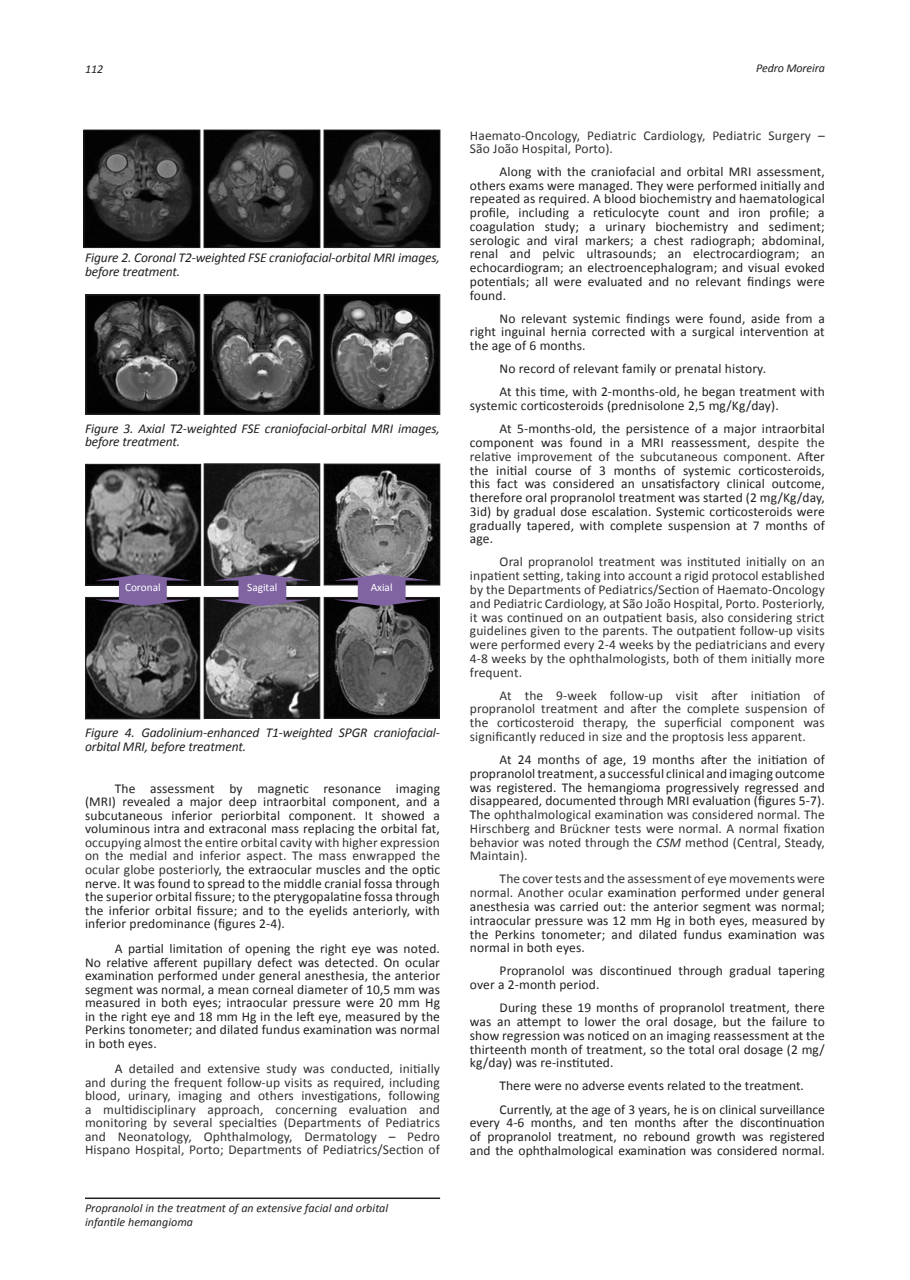
<style>
.page{position:relative;width:910px;height:1280px;background:#fff}
.page>*{position:absolute;margin:0;border:0;box-sizing:border-box;transform-origin:0 0}
.t1{font:13.5px/13.8px "Calibri";letter-spacing:.01em;color:#231f20;text-align:justify}
.t2{font:13.5px/13.8px "Calibri";letter-spacing:.01em;color:#333;text-align:justify}
.Pie_de_foto{font:italic 13.5px/13.5px "Calibri";letter-spacing:-.01em;color:#231f20}
.t3{font:italic 12px/13.5px "Calibri";letter-spacing:.005em;color:#231f20}
.t4{font:11.25px "Calibri";color:#fff}
.s1{color:#333}
.s2{color:#231f20}
.s3{font-style:italic;color:#333}
</style>
<div class="page">
<hr style="left:85px;top:1197px;width:355px;height:2px;background:#231f20">
<img style="left:86px;top:132px;width:112px;height:114px">
<div style="left:84px;top:130px;width:116px;height:118px;border:1px solid #231f20"></div>
<img style="left:206px;top:132px;width:112px;height:114px">
<div style="left:204px;top:130px;width:116px;height:118px;border:1px solid #231f20"></div>
<img style="left:326px;top:132px;width:112px;height:114px">
<div style="left:324px;top:130px;width:116px;height:118px;border:1px solid #231f20"></div>
<img style="left:88px;top:297px;width:109px;height:115px">
<div style="left:85px;top:294px;width:115px;height:121px;border:2px solid #231f20"></div>
<img style="left:207px;top:297px;width:110px;height:115px">
<div style="left:204px;top:294px;width:116px;height:121px;border:2px solid #231f20"></div>
<img style="left:327px;top:297px;width:110px;height:115px">
<div style="left:324px;top:294px;width:116px;height:121px;border:2px solid #231f20"></div>
<img style="left:87px;top:466px;width:112px;height:118px">
<div style="left:85px;top:464px;width:116px;height:122px;border:1px solid #231f20"></div>
<img style="left:206px;top:465px;width:112px;height:119px">
<div style="left:204px;top:463px;width:116px;height:123px;border:1px solid #231f20"></div>
<img style="left:326px;top:466px;width:112px;height:117px">
<div style="left:324px;top:464px;width:116px;height:121px;border:1px solid #231f20"></div>
<img style="left:87px;top:599px;width:111px;height:118px">
<div style="left:85px;top:597px;width:115px;height:122px;border:1px solid #231f20"></div>
<img style="left:206px;top:599px;width:112px;height:118px">
<div style="left:204px;top:597px;width:116px;height:122px;border:1px solid #231f20"></div>
<img style="left:326px;top:599px;width:112px;height:118px">
<div style="left:324px;top:597px;width:116px;height:122px;border:1px solid #231f20"></div>
<svg style="left:95px;top:574px;width:96px;height:32px"></svg>
<div style="left:121px;top:580px;width:43px;height:14px;background:#8064a2"></div>
<svg style="left:215px;top:574px;width:95px;height:32px"></svg>
<div style="left:241px;top:580px;width:43px;height:14px;background:#8064a2"></div>
<svg style="left:334px;top:574px;width:96px;height:32px"></svg>
<div style="left:360px;top:580px;width:43px;height:14px;background:#8064a2"></div>
<p class="t3" style="left:85px;top:62px;width:20px">112</p>
<p class="t3" style="left:756px;top:61px;width:70px">Pedro Moreira</p>
<p class="Pie_de_foto" style="left:85px;top:251px;width:356px">Figure 2. Coronal T2-weighted FSE craniofacial-orbital MRI images, before treatment.</p>
<p class="Pie_de_foto" style="left:85px;top:421px;width:356px">Figure 3. Axial T2-weighted FSE craniofacial-orbital MRI images, before treatment.</p>
<p class="t4" style="left:125px;top:580px;width:37px">Coronal</p>
<p class="t4" style="left:247px;top:580px;width:32px">Sagital</p>
<p class="t4" style="left:371px;top:580px;width:23px">Axial</p>
<p class="Pie_de_foto" style="left:85px;top:725px;width:356px">Figure 4. Gadolinium-enhanced T1-weighted SPGR craniofacial&shy;orbital MRI, before treatment.</p>
<p class="t1" style="left:85px;top:781px;width:357px;text-indent:30px">The assessment by magnetic resonance imaging (MRI) revealed a major deep intraorbital component, and a subcutaneous inferior periorbital component. It showed a voluminous intra and extraconal mass replacing the orbital fat, <span class="s1">occupying almost the entire orbital cavity with higher expression on the medial and inferior aspect. The mass enwrapped the ocular globe posteriorly</span>, the extraocular muscles and the optic nerve. It was found to spread to the middle cranial fossa through the superior orbital fissure; to the pterygopalatine fossa through the inferior orbital fissure; and to the eyelids anteriorly, with inferior predominance (figures 2-4).</p>
<p class="t1" style="left:85px;top:942px;width:357px;text-indent:30px">A partial limitation of opening the right eye was noted.<br>No relative afferent pupillary defect was detected. On ocular examination performed under general anesthesia, the anterior segment was normal, a mean corneal diameter of 10,5 mm was measured in both eyes; intraocular pressure were 20 mm Hg in the right eye and 18 mm Hg in the left eye, measured by the Perkins tonometer; and dilated fundus examination was normal in both eyes.</p>
<p class="t2" style="left:85px;top:1062px;width:356px;text-indent:30px"><span class="s2">A</span> detailed and extensive study was conducted, initially and during the frequent follow-up visits as required, including blood, urinary, imaging and others investigations, following a multidisciplinary approach, concerning evaluation and monitoring by several specialties (Departments of Pediatrics and Neonatology, Ophthalmology, Dermatology – Pedro Hispano Hospital, Porto; Departments of Pediatrics/Section of</p>
<p class="t3" style="left:85px;top:1201px;width:305px">Propranolol in the treatment of an extensive facial and orbital infantile hemangioma</p>
<p class="t2" style="left:470px;top:128px;width:356px">Haemato-Oncology, Pediatric Cardiology, Pediatric Surgery –<br>São João Hospital, Porto).</p>
<p class="t1" style="left:470px;top:164px;width:356px;text-indent:30px">Along with the craniofacial and orbital MRI assessment, others exams were managed. They were performed initially and repeated as required. A blood biochemistry and haematological profile, including a reticulocyte count and iron profile; a coagulation study; a urinary biochemistry and sediment; serologic and viral markers; a chest radiograph; abdominal, renal and pelvic ultrasounds; an electrocardiogram; an echocardiogram; an electroencephalogram; and visual evoked potentials; all were evaluated and no relevant findings were found.</p>
<p class="t1" style="left:470px;top:311px;width:356px;text-indent:30px">No relevant systemic findings were found, aside from a right inguinal hernia corrected with a surgical intervention at the age of 6 months.</p>
<p class="t1" style="left:500px;top:362px;width:268px">No record of relevant family or prenatal history.</p>
<p class="t1" style="left:470px;top:385px;width:356px;text-indent:30px">At this time, with 2-months-old, he began treatment with systemic corticosteroids (prednisolone 2,5 mg/Kg/day).</p>
<p class="t1" style="left:470px;top:422px;width:357px;text-indent:30px">At 5-months-old, the persistence of a major intraorbital component was found in a MRI reassessment, <span class="s1">despite the relative improvement of the subcutaneous component. A</span>fter the initial course of 3 months of systemic corticosteroids, this fact was considered an unsatisfactory clinical outcome, therefore oral propranolol treatment was started (2 mg/Kg/day, 3id) by gradual dose escalation. Systemic corticosteroids were gradually tapered, with complete suspension at 7 months of age.</p>
<p class="t2" style="left:470px;top:555px;width:357px;text-indent:30px">Oral propranolol treatment was instituted initially on an inpatient setting, taking into account a rigid protocol established by the Departments of Pediatrics/Section of Haemato-Oncology and Pediatric Cardiology, at São João Hospital, Porto. Posteriorly, it was continued on an outpatient basis, also considering strict guidelines given to the parents. The outpatient follow-up visits were performed every 2-4 weeks by the pediatricians and every 4-8 weeks by the ophthalmologists, both of them initially more frequent.</p>
<p class="t2" style="left:470px;top:688px;width:356px;text-indent:30px">At the 9-week follow-up visit after initiation of propranolol treatment and after the complete suspension of the corticosteroid therapy, the superficial component was significantly reduced in size and the proptosis less apparent.</p>
<p class="t1" style="left:470px;top:753px;width:357px;text-indent:30px">At 24 months of age, 19 months after the initiation of propranolol treatment, a successful clinical and imaging outcome was registered. The hemangioma progressively regressed and disappeared, documented through MRI evaluation (figures 5-7).<br>The <span class="s1">ophthalmological examination was considered normal. The Hirschberg and Brückner tests were normal. A normal fixation behavior was noted through the</span> <span class="s3">CSM</span> <span class="s1">method (Central, Steady, Maintain).</span></p>
<p class="t1" style="left:470px;top:872px;width:357px;text-indent:30px"><span class="s1">The cover tests and the assessment of eye movements were normal. Another ocular</span> examination performed under general anesthesia was carried out: the anterior segment was normal; intraocular pressure was 12 mm Hg in both eyes, measured by the Perkins tonometer; and dilated fundus examination was normal in both eyes.</p>
<p class="t1" style="left:470px;top:964px;width:356px;text-indent:30px">Propranolol was discontinued through gradual tapering over a 2-month period.</p>
<p class="t1" style="left:470px;top:1001px;width:357px;text-indent:30px">During these 19 months of propranolol treatment, there was an attempt to lower the oral dosage, but the failure to show regression was noticed on an imaging reassessment at the thirteenth month of treatment, so the total oral dosage (2 mg/ kg/day) was re-instituted.</p>
<p class="t1" style="left:500px;top:1079px;width:306px">There were no adverse events related to the treatment.</p>
<p class="t1" style="left:470px;top:1102px;width:357px;text-indent:30px">Currently, at the age of 3 years, he is on clinical surveillance every 4-6 months, and ten months after the discontinuation of propranolol treatment, no rebound growth was registered and the ophthalmological examination was considered normal.</p>
</div>
